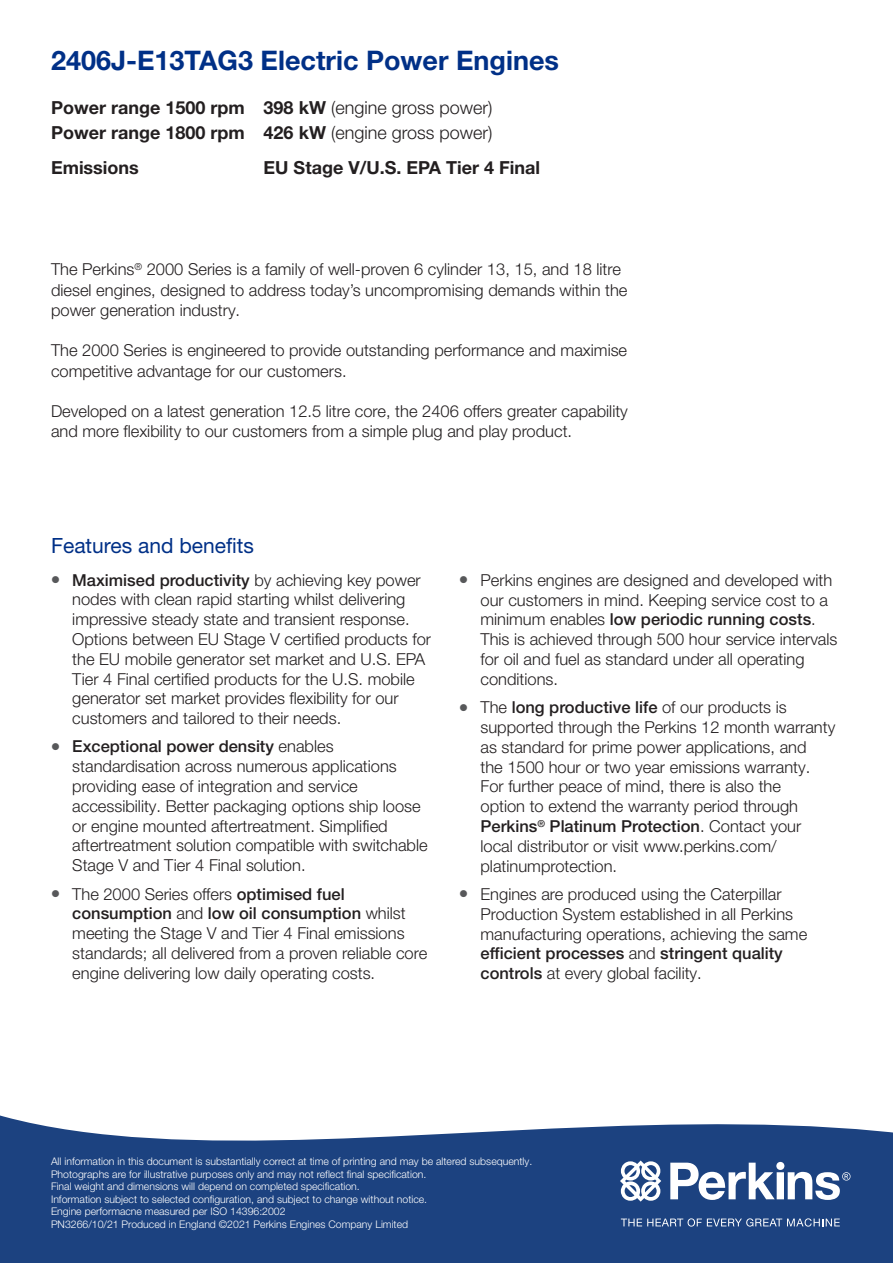
<style>
.page{position:relative;width:893px;height:1263px;background:#fff}
.page>*{position:absolute;margin:0;border:0;box-sizing:border-box;transform-origin:0 0}
.t1{font:700 27px "Helvetica Neue LT Pro";color:#003087}
.Header_-_Sub_Blue{font:21px "Helvetica Neue LT Pro";color:#003087}
.t2{font:700 18px/25.8px "Helvetica Neue LT Pro";color:#231f20}
.Text_-_Bullet{font:300 16.5px/19.8px "Helvetica Neue LT Pro";color:#231f20}
.Text{font:300 16.5px/20.2px "Helvetica Neue LT Pro";color:#231f20}
.t3{font:300 10.5px/12.6px "Helvetica Neue LT Pro";color:#fff}
.s1{font-weight:300}
.s2{color:#57585a}
.s3{font-weight:500}
</style>
<div class="page">
<svg style="left:0;top:1115px;width:893px;height:148px;background:#37588f"></svg>
<svg style="left:621px;top:1218px;width:219px;height:8px;background:#5975a2"></svg>
<svg style="left:620px;top:1160px;width:41px;height:41px"></svg>
<svg style="left:670px;top:1162px;width:180px;height:38px"></svg>
<h1 class="t1" style="left:51px;top:44px;width:509px">2406J-E13TAG3 Electric Power Engines</h1>
<p class="t2" style="left:51px;top:94px;width:443px">Power range 1500 rpm 398 kW <span class="s1">(engine gross power)<br></span>Power range 1800 rpm 426 kW <span class="s1">(engine gross power)</span></p>
<p class="t2" style="left:51px;top:154px;width:89px">Emissions</p>
<p class="t2" style="left:264px;top:154px;width:278px">EU Stage V/U.S. EPA Tier 4 Final</p>
<p class="Text" style="left:51px;top:259px;width:578px">The Perkins<sup>®</sup> 2000 Series is a family of well-proven 6 cylinder 13, 15, and 18 litre diesel engines, designed to address today’s uncompromising demands within the power generation industry.</p>
<p class="Text" style="left:51px;top:340px;width:578px">The 2000 Series is engineered to provide outstanding performance and maximise competitive advantage for our customers.</p>
<p class="Text" style="left:51px;top:401px;width:578px">Developed on a latest generation 12.5 litre core, the 2406 offers greater capability and more flexibility to our customers from a simple plug and play product.</p>
<p class="Header_-_Sub_Blue" style="left:51px;top:532px;width:205px">Features and benefits</p>
<p class="Text_-_Bullet" style="left:72px;top:569px;width:360px;text-indent:-21px"><span class="s2">●</span> <span class="s3">Maximised productivity</span> by achieving key power nodes with clean rapid starting whilst delivering impressive steady state and transient response.<br>Options between EU Stage V certified products for the EU mobile generator set market and U.S. EPA Tier 4 Final certified products for the U.S. mobile generator set market provides flexibility for our customers and tailored to their needs.</p>
<p class="Text_-_Bullet" style="left:72px;top:736px;width:357px;text-indent:-21px"><span class="s2">●</span> <span class="s3">Exceptional power density</span> enables standardisation across numerous applications providing ease of integration and service accessibility. Better packaging options ship loose or engine mounted aftertreatment. Simplified aftertreatment solution compatible with switchable Stage V and Tier 4 Final solution.</p>
<p class="Text_-_Bullet" style="left:72px;top:883px;width:356px;text-indent:-21px"><span class="s2">●</span> The 2000 Series offers <span class="s3">optimised fuel consumption</span> and <span class="s3">low oil consumption</span> whilst meeting the Stage V and Tier 4 Final emissions standards; all delivered from a proven reliable core engine delivering low daily operating costs.</p>
<p class="Text_-_Bullet" style="left:480px;top:570px;width:358px;text-indent:-21px"><span class="s2">●</span> Perkins engines are designed and developed with our customers in mind. Keeping service cost to a minimum enables <span class="s3">low periodic running costs</span>.<br>This is achieved through 500 hour service intervals for oil and fuel as standard under all operating conditions.</p>
<p class="Text_-_Bullet" style="left:480px;top:697px;width:356px;text-indent:-21px"><span class="s2">●</span> The <span class="s3">long productive life</span> of our products is supported through the Perkins 12 month warranty as standard for prime power applications, and<br>the 1500 hour or two year emissions warranty.<br>For further peace of mind, there is also the<br>option to extend the warranty period through <span class="s3">Perkins</span><sup>®</sup> <span class="s3">Platinum Protection</span>. Contact your local distributor or visit www.perkins.com/ platinumprotection.</p>
<p class="Text_-_Bullet" style="left:480px;top:884px;width:328px;text-indent:-21px"><span class="s2">●</span> Engines are produced using the Caterpillar Production System established in all Perkins manufacturing operations, achieving the same <span class="s3">efficient processes</span> and <span class="s3">stringent quality controls</span> at every global facility.</p>
<p class="t3" style="left:51px;top:1155px;width:483px">All information in this document is substantially correct at time of printing and may be altered subsequently.<br>Photographs are for illustrative purposes only and may not reflect final specification.<br>Final weight and dimensions will depend on completed specification.<br>Information subject to selected configuration, and subject to change without notice.<br>Engine performacne measured per ISO 14396:2002<br>PN3266/10/21 Produced in England ©2021 Perkins Engines Company Limited</p>
</div>
